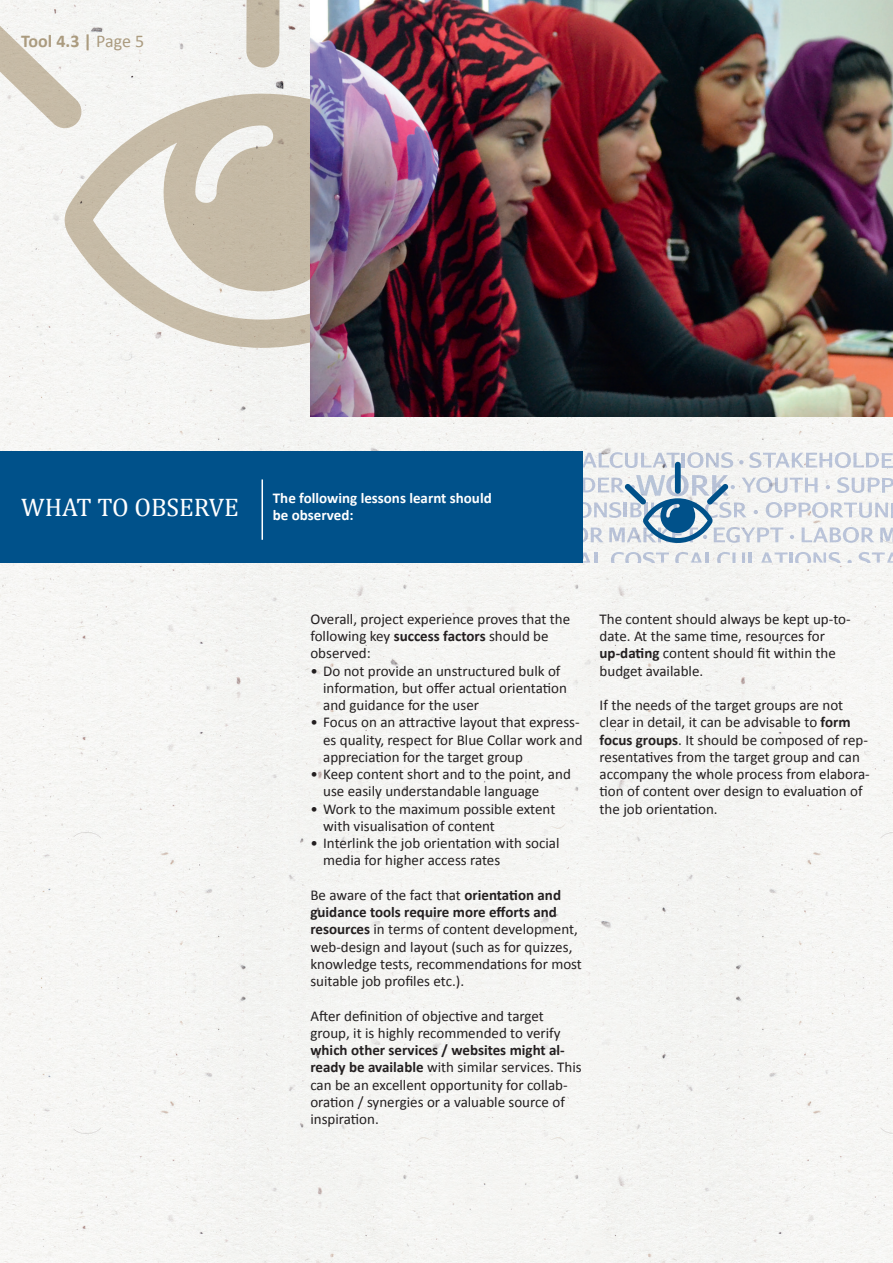
<style>
.page{position:relative;width:893px;height:1263px;background:#f5f5f3}
.page>*{position:absolute;margin:0;border:0;box-sizing:border-box;transform-origin:0 0}
.t1{font:25.5px "Cambria";color:#fff}
.t2{font:700 18px "Calibri";color:#ab9b7f}
.t3{font:15px/17.2px "Calibri";color:#231f20}
.t4{font:700 15px/17.2px "Calibri";color:#fff}
.s1{font-weight:400}
.s2{font-weight:700}
</style>
<div class="page">
<svg style="left:65px;top:94px;width:245px;height:254px;fill:#c7bca8"></svg>
<svg style="left:246px;top:0;width:34px;height:68px;background:#c7bcaa"></svg>
<svg style="left:0;top:10px;width:83px;height:118px"></svg>
<svg style="left:582px;top:452px;width:97px;height:16px"></svg>
<hr style="left:682px;top:453px;width:3px;height:14px;background:#c1cbe3">
<svg style="left:687px;top:452px;width:46px;height:16px"></svg>
<svg style="left:739px;top:460px;width:4px;height:4px"></svg>
<svg style="left:749px;top:452px;width:144px;height:16px"></svg>
<svg style="left:582px;top:552px;width:15px;height:11px"></svg>
<svg style="left:611px;top:552px;width:58px;height:11px"></svg>
<svg style="left:675px;top:552px;width:34px;height:11px"></svg>
<svg style="left:717px;top:552px;width:34px;height:11px"></svg>
<svg style="left:761px;top:552px;width:27px;height:11px"></svg>
<hr style="left:789px;top:552px;width:4px;height:11px;background:#b9c3d8">
<svg style="left:795px;top:552px;width:46px;height:11px"></svg>
<svg style="left:847px;top:560px;width:5px;height:3px"></svg>
<svg style="left:859px;top:552px;width:34px;height:11px"></svg>
<div style="left:0;top:451px;width:582px;height:112px;background:#00518a"></div>
<div style="left:675px;top:462px;width:6px;height:32px;background:#00518a;border-radius:3px"></div>
<svg style="left:582px;top:474px;width:311px;height:69px"></svg>
<img style="left:310px;top:0;width:583px;height:417px">
<hr style="left:261px;top:479px;width:2px;height:61px;background:#fff">
<p class="t2" style="left:21px;top:29px;width:124px">Tool 4.3 | <span class="s1">Page 5</span></p>
<h1 class="t1" style="left:21px;top:492px;width:219px">WHAT TO OBSERVE</h1>
<p class="t4" style="left:273px;top:489px;width:220px">The following lessons learnt should be observed:</p>
<p class="t3" style="left:310px;top:610px;width:261px">Overall, project experience proves that the following key <span class="s2">success factors</span> should be observed:</p>
<p class="t3" style="left:323px;top:662px;width:245px;text-indent:-13px">• Do not provide an unstructured bulk of information, but offer actual orientation and guidance for the user</p>
<p class="t3" style="left:323px;top:714px;width:261px;text-indent:-13px">• Focus on an attractive layout that express&shy;es quality, respect for Blue Collar work and appreciation for the target group</p>
<p class="t3" style="left:323px;top:765px;width:249px;text-indent:-13px">• Keep content short and to the point, and use easily understandable language</p>
<p class="t3" style="left:323px;top:800px;width:234px;text-indent:-13px">• Work to the maximum possible extent with visualisation of content</p>
<p class="t3" style="left:323px;top:834px;width:238px;text-indent:-13px">• Interlink the job orientation with social media for higher access rates</p>
<p class="t3" style="left:310px;top:886px;width:273px">Be aware of the fact that <span class="s2">orientation and guidance tools require more efforts and resources</span> in terms of content development, web-design and layout (such as for quizzes, knowledge tests, recommendations for most suitable job profiles etc.).</p>
<p class="t3" style="left:310px;top:1007px;width:252px">After definition of objective and target group, it is highly recommended to verify</p>
<p class="t3" style="left:310px;top:1041px;width:273px"><span class="s2">which other services / websites might al&shy;ready be available</span> with similar services. This can be an excellent opportunity for collab&shy;oration / synergies or a valuable source of inspiration.</p>
<p class="t3" style="left:600px;top:610px;width:253px">The content should always be kept up-to&shy;date. At the same time, resources for <span class="s2">up-dating</span> content should fit within the budget available.</p>
<p class="t3" style="left:600px;top:696px;width:272px">If the needs of the target groups are not clear in detail, it can be advisable to <span class="s2">form focus groups</span>. It should be composed of rep&shy;resentatives from the target group and can accompany the whole process from elabora&shy;tion of content over design to evaluation of the job orientation.</p>
</div>
